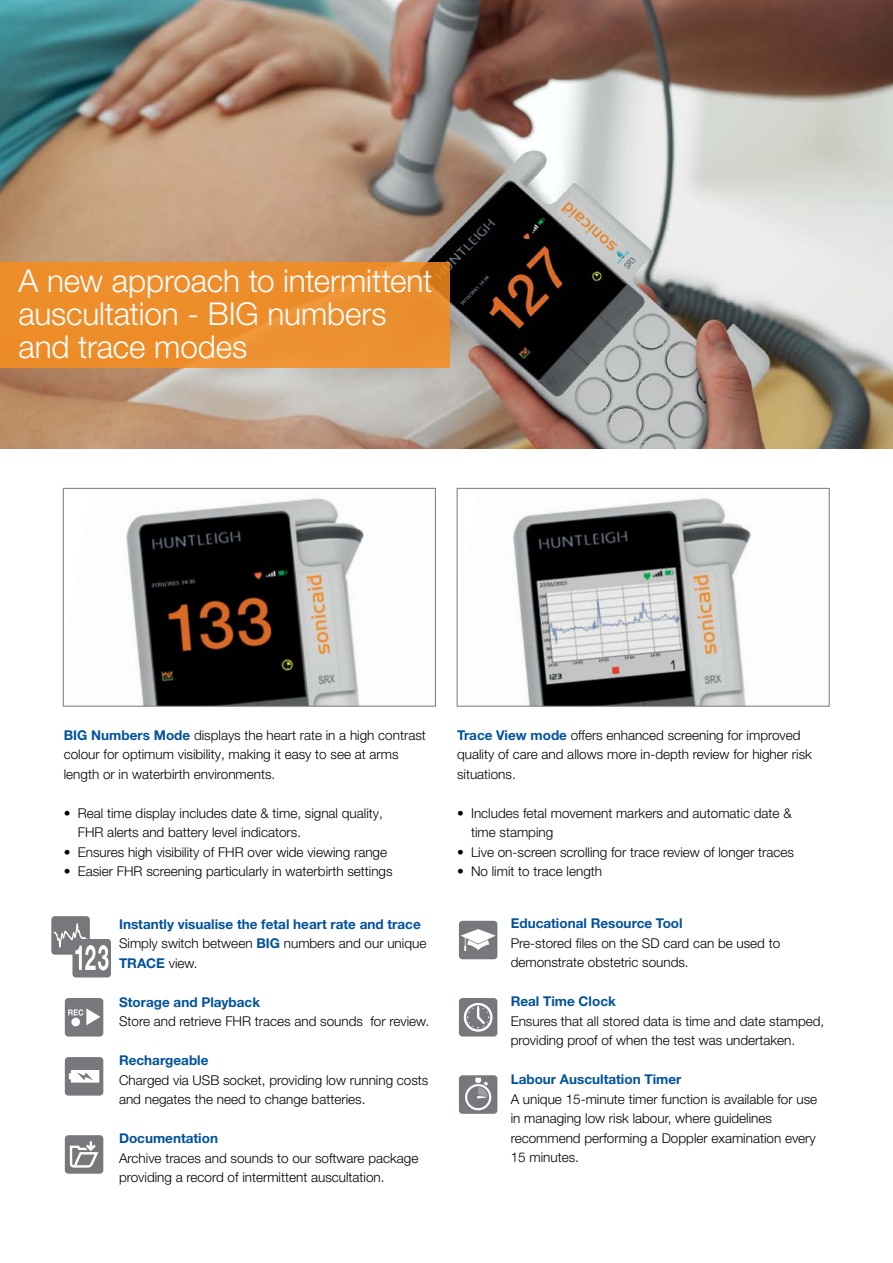
<style>
.page{position:relative;width:893px;height:1263px;background:#fff}
.page>*{position:absolute;margin:0;border:0;box-sizing:border-box;transform-origin:0 0}
.t1{font:300 31.5px/33px "Helvetica Neue LT Pro";letter-spacing:-.005em;color:#fff}
.t2{font:300 13.5px/19.5px "Helvetica Neue LT Pro";color:#000}
.t3{font:700 13.5px/19.5px "Helvetica Neue LT Pro";color:#00529c}
.s1{font-weight:700;color:#00529c}
.s2{font-weight:300;color:#000}
</style>
<div class="page">
<img style="left:0;top:0;width:893px;height:449px">
<img style="left:126px;top:498px;width:238px;height:206px">
<div style="left:63px;top:488px;width:373px;height:218px;border:1px solid #77787b"></div>
<img style="left:513px;top:498px;width:238px;height:206px">
<div style="left:457px;top:488px;width:373px;height:218px;border:1px solid #77787b"></div>
<div style="left:459px;top:921px;width:38px;height:38px;background:#77787b;border-radius:4px"></div>
<svg style="left:461px;top:929px;width:35px;height:22px"></svg>
<div style="left:65px;top:998px;width:38px;height:38px;background:#77787b;border-radius:4px"></div>
<svg style="left:68px;top:1008px;width:33px;height:19px"></svg>
<div style="left:459px;top:998px;width:38px;height:38px;background:#77787b;border-radius:4px"></div>
<div style="left:464px;top:1003px;width:29px;height:29px;border:2px solid #fff;border-radius:50%"></div>
<svg style="left:467px;top:1006px;width:22px;height:22px"></svg>
<div style="left:65px;top:1057px;width:38px;height:38px;background:#77787b;border-radius:4px"></div>
<svg style="left:69px;top:1070px;width:30px;height:12px"></svg>
<div style="left:459px;top:1075px;width:38px;height:39px;background:#77787b;border-radius:4px"></div>
<svg style="left:465px;top:1078px;width:26px;height:32px"></svg>
<div style="left:65px;top:1135px;width:38px;height:39px;background:#77787b;border-radius:4px"></div>
<svg style="left:70px;top:1141px;width:28px;height:26px"></svg>
<div style="left:0;top:263px;width:449px;height:105px;background:#ed8e2b"></div>
<div style="left:51px;top:916px;width:39px;height:39px;background:#77787b;border-radius:4px"></div>
<div style="left:72px;top:939px;width:39px;height:38px;background:#77787b;border-radius:4px"></div>
<svg style="left:53px;top:923px;width:56px;height:47px"></svg>
<h1 class="t1" style="left:18px;top:263px;width:415px">A new approach to intermittent auscultation - BIG numbers and trace modes</h1>
<p class="t2" style="left:64px;top:725px;width:364px"><span class="s1">BIG Numbers Mode</span> displays the heart rate in a high contrast colour for optimum visibility, making it easy to see at arms length or in waterbirth environments.</p>
<p class="t2" style="left:78px;top:803px;width:307px;text-indent:-14px">• Real time display includes date &amp; time, signal quality,<br>FHR alerts and battery level indicators.</p>
<p class="t2" style="left:64px;top:842px;width:325px">• Ensures high visibility of FHR over wide viewing range</p>
<p class="t2" style="left:64px;top:861px;width:330px">• Easier FHR screening particularly in waterbirth settings</p>
<p class="t3" style="left:119px;top:914px;width:309px">Instantly visualise the fetal heart rate and trace<br><span class="s2">Simply switch between</span> BIG <span class="s2">numbers and our unique<br></span>TRACE <span class="s2">view.</span></p>
<p class="t3" style="left:119px;top:992px;width:143px">Storage and Playback</p>
<p class="t2" style="left:119px;top:1011px;width:312px">Store and retrieve FHR traces and sounds for review.</p>
<p class="t3" style="left:119px;top:1050px;width:91px">Rechargeable</p>
<p class="t2" style="left:119px;top:1070px;width:311px">Charged via USB socket, providing low running costs and negates the need to change batteries.</p>
<p class="t3" style="left:119px;top:1128px;width:100px">Documentation</p>
<p class="t2" style="left:119px;top:1148px;width:301px">Archive traces and sounds to our software package providing a record of intermittent auscultation.</p>
<p class="t2" style="left:457px;top:725px;width:356px"><span class="s1">Trace View mode</span> offers enhanced screening for improved quality of care and allows more in-depth review for higher risk situations.</p>
<p class="t2" style="left:471px;top:803px;width:322px;text-indent:-14px">• Includes fetal movement markers and automatic date &amp; time stamping</p>
<p class="t2" style="left:457px;top:842px;width:338px">• Live on-screen scrolling for trace review of longer traces</p>
<p class="t2" style="left:457px;top:861px;width:147px">• No limit to trace length</p>
<p class="t3" style="left:511px;top:914px;width:173px">Educational Resource Tool</p>
<p class="t2" style="left:511px;top:933px;width:271px">Pre-stored files on the SD card can be used to demonstrate obstetric sounds.</p>
<p class="t3" style="left:511px;top:992px;width:107px">Real Time Clock</p>
<p class="t2" style="left:511px;top:1011px;width:315px">Ensures that all stored data is time and date stamped, providing proof of when the test was undertaken.</p>
<p class="t3" style="left:511px;top:1069px;width:172px">Labour Auscultation Timer</p>
<p class="t2" style="left:511px;top:1089px;width:308px">A unique 15-minute timer function is available for use in managing low risk labour, where guidelines recommend performing a Doppler examination every 15 minutes.</p>
</div>
